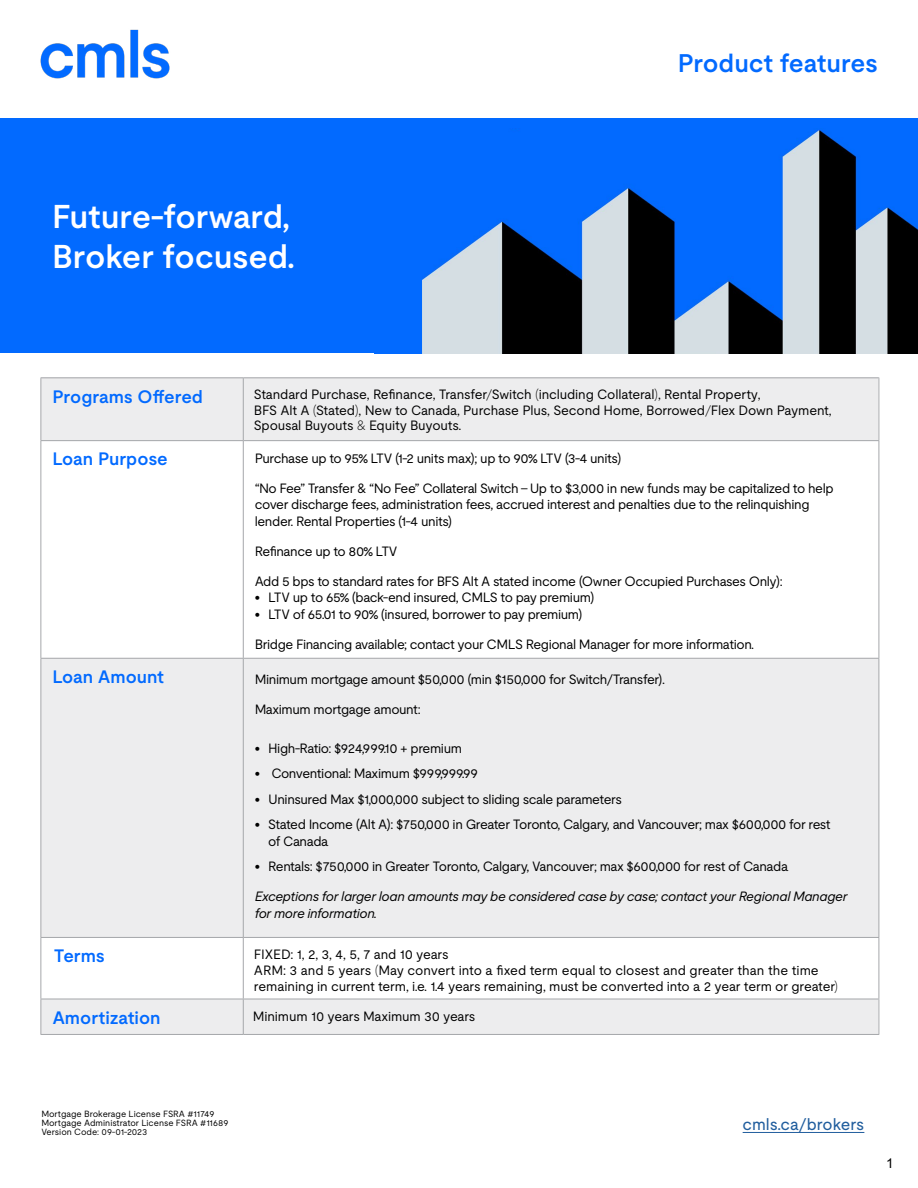
<style>
.page{position:relative;width:918px;height:1188px;background:#fff}
.page>*{position:absolute;margin:0;border:0;box-sizing:border-box;transform-origin:0 0}
.t1{font:600 33px/39.6px "Moderat";letter-spacing:-.005em;color:#fff}
.t2{font:600 25.5px "Moderat";letter-spacing:-.01em;color:#026aff}
.t3{font:600 18px "Moderat";color:#026aff}
.t4{font:16.5px "Moderat";letter-spacing:-.005em;color:#215e9e}
.t5{font:13.5px/16.5px "Moderat";letter-spacing:-.03em;color:#000}
.t6{font:13.5px/15.6px "Moderat";letter-spacing:-.01em;color:#000}
.t7{font:italic 13.5px/16.5px "Moderat";letter-spacing:-.03em;color:#000}
.t8{font:13.5px "Arial";color:#000}
.t9{font:9px/9px "Moderat";color:#000}
</style>
<div class="page">
<img style="left:40px;top:29px;width:130px;height:50px">
<hr style="left:743px;top:1132px;width:121px;height:1px;background:#215e9e">
<div style="left:0;top:118px;width:918px;height:235px;background:#026aff"></div>
<div style="left:41px;top:658px;width:837px;height:279px;background:#ededee"></div>
<div style="left:41px;top:377px;width:837px;height:64px;background:#ededee"></div>
<div style="left:41px;top:999px;width:837px;height:35px;background:#ededee"></div>
<img style="left:422px;top:128px;width:496px;height:225px">
<hr style="left:40px;top:377px;width:203px;height:1px;background:#a5a7aa">
<hr style="left:40px;top:378px;width:1px;height:62px;background:#a5a7aa">
<hr style="left:243px;top:377px;width:636px;height:1px;background:#a5a7aa">
<hr style="left:243px;top:378px;width:1px;height:62px;background:#a5a7aa">
<hr style="left:879px;top:378px;width:1px;height:62px;background:#a5a7aa">
<hr style="left:40px;top:440px;width:203px;height:1px;background:#a5a7aa">
<hr style="left:40px;top:441px;width:1px;height:217px;background:#a5a7aa">
<hr style="left:243px;top:440px;width:636px;height:1px;background:#a5a7aa">
<hr style="left:243px;top:441px;width:1px;height:217px;background:#a5a7aa">
<hr style="left:879px;top:441px;width:1px;height:217px;background:#a5a7aa">
<hr style="left:40px;top:658px;width:203px;height:1px;background:#a5a7aa">
<hr style="left:40px;top:659px;width:1px;height:278px;background:#a5a7aa">
<hr style="left:243px;top:658px;width:636px;height:1px;background:#a5a7aa">
<hr style="left:243px;top:659px;width:1px;height:278px;background:#a5a7aa">
<hr style="left:879px;top:659px;width:1px;height:278px;background:#a5a7aa">
<hr style="left:40px;top:937px;width:203px;height:1px;background:#a5a7aa">
<hr style="left:40px;top:938px;width:1px;height:61px;background:#a5a7aa">
<hr style="left:243px;top:937px;width:636px;height:1px;background:#a5a7aa">
<hr style="left:243px;top:938px;width:1px;height:61px;background:#a5a7aa">
<hr style="left:879px;top:938px;width:1px;height:61px;background:#a5a7aa">
<hr style="left:40px;top:999px;width:203px;height:1px;background:#a5a7aa">
<hr style="left:40px;top:999px;width:1px;height:35px;background:#a5a7aa">
<hr style="left:243px;top:999px;width:636px;height:1px;background:#a5a7aa">
<hr style="left:243px;top:999px;width:1px;height:35px;background:#a5a7aa">
<hr style="left:879px;top:999px;width:1px;height:35px;background:#a5a7aa">
<hr style="left:40px;top:1034px;width:203px;height:1px;background:#a5a7aa">
<hr style="left:243px;top:1034px;width:636px;height:1px;background:#a5a7aa">
<h2 class="t2" style="left:678px;top:43px;width:202px">Product features</h2>
<h1 class="t1" style="left:52px;top:195px;width:245px">Future-forward,<br>Broker focused.</h1>
<h3 class="t3" style="left:53px;top:383px;width:152px">Programs Offered</h3>
<p class="t5" style="left:254px;top:386px;width:579px;line-height:15.6px">Standard Purchase, Refinance, Transfer/Switch (including Collateral), Rental Property,<br>BFS Alt A (Stated), New to Canada, Purchase Plus, Second Home, Borrowed/Flex Down Payment,<br>Spousal Buyouts &amp; Equity Buyouts.</p>
<h3 class="t3" style="left:53px;top:445px;width:117px">Loan Purpose</h3>
<p class="t5" style="left:255px;top:449px;width:368px">Purchase up to 95% LTV (1-2 units max); up to 90% LTV (3-4 units)</p>
<p class="t5" style="left:255px;top:479px;width:580px">“No Fee” Transfer &amp; “No Fee” Collateral Switch – Up to $3,000 in new funds may be capitalized to help cover discharge fees, administration fees, accrued interest and penalties due to the relinquishing lender. Rental Properties (1-4 units)</p>
<p class="t5" style="left:255px;top:542px;width:144px">Refinance up to 80% LTV</p>
<p class="t5" style="left:255px;top:572px;width:529px">Add 5 bps to standard rates for BFS Alt A stated income (Owner Occupied Purchases Only):</p>
<p class="t5" style="left:255px;top:588px;width:341px">• LTV up to 65% (back-end insured, CMLS to pay premium)</p>
<p class="t5" style="left:255px;top:605px;width:329px">• LTV of 65.01 to 90% (insured, borrower to pay premium)</p>
<p class="t5" style="left:255px;top:635px;width:501px">Bridge Financing available; contact your CMLS Regional Manager for more information.</p>
<p class="t5" style="left:255px;top:670px;width:412px">Minimum mortgage amount $50,000 (min $150,000 for Switch/Transfer).</p>
<p class="t5" style="left:255px;top:700px;width:167px">Maximum mortgage amount:</p>
<p class="t5" style="left:255px;top:739px;width:209px">• High-Ratio: $924,999.10 + premium</p>
<p class="t5" style="left:255px;top:764px;width:225px">• Conventional: Maximum $999,999.99</p>
<p class="t5" style="left:255px;top:790px;width:369px">• Uninsured Max $1,000,000 subject to sliding scale parameters</p>
<p class="t5" style="left:268px;top:815px;width:564px;text-indent:-14px">• Stated Income (Alt A): $750,000 in Greater Toronto, Calgary, and Vancouver; max $600,000 for rest of Canada</p>
<p class="t5" style="left:255px;top:857px;width:535px">• Rentals: $750,000 in Greater Toronto, Calgary, Vancouver; max $600,000 for rest of Canada</p>
<p class="t7" style="left:255px;top:887px;width:594px">Exceptions for larger loan amounts may be considered case by case; contact your Regional Manager for more information.</p>
<h3 class="t3" style="left:52px;top:663px;width:113px">Loan Amount</h3>
<h3 class="t3" style="left:54px;top:942px;width:53px">Terms</h3>
<h3 class="t3" style="left:52px;top:1004px;width:110px">Amortization</h3>
<p class="t6" style="left:254px;top:946px;width:586px">FIXED: 1, 2, 3, 4, 5, 7 and 10 years<br>ARM: 3 and 5 years (May convert into a fixed term equal to closest and greater than the time remaining in current term, i.e. 1.4 years remaining, must be converted into a 2 year term or greater)</p>
<p class="t5" style="left:253px;top:1007px;width:224px">Minimum 10 years Maximum 30 years</p>
<p class="t9" style="left:41px;top:1109px;width:189px">Mortgage Brokerage License FSRA #11749<br>Mortgage Administrator License FSRA #11689<br>Version Code: 09-01-2023</p>
<p class="t4" style="left:743px;top:1112px;width:123px">cmls.ca/brokers</p>
<p class="t8" style="left:886px;top:1154px;width:9px">1</p>
</div>
